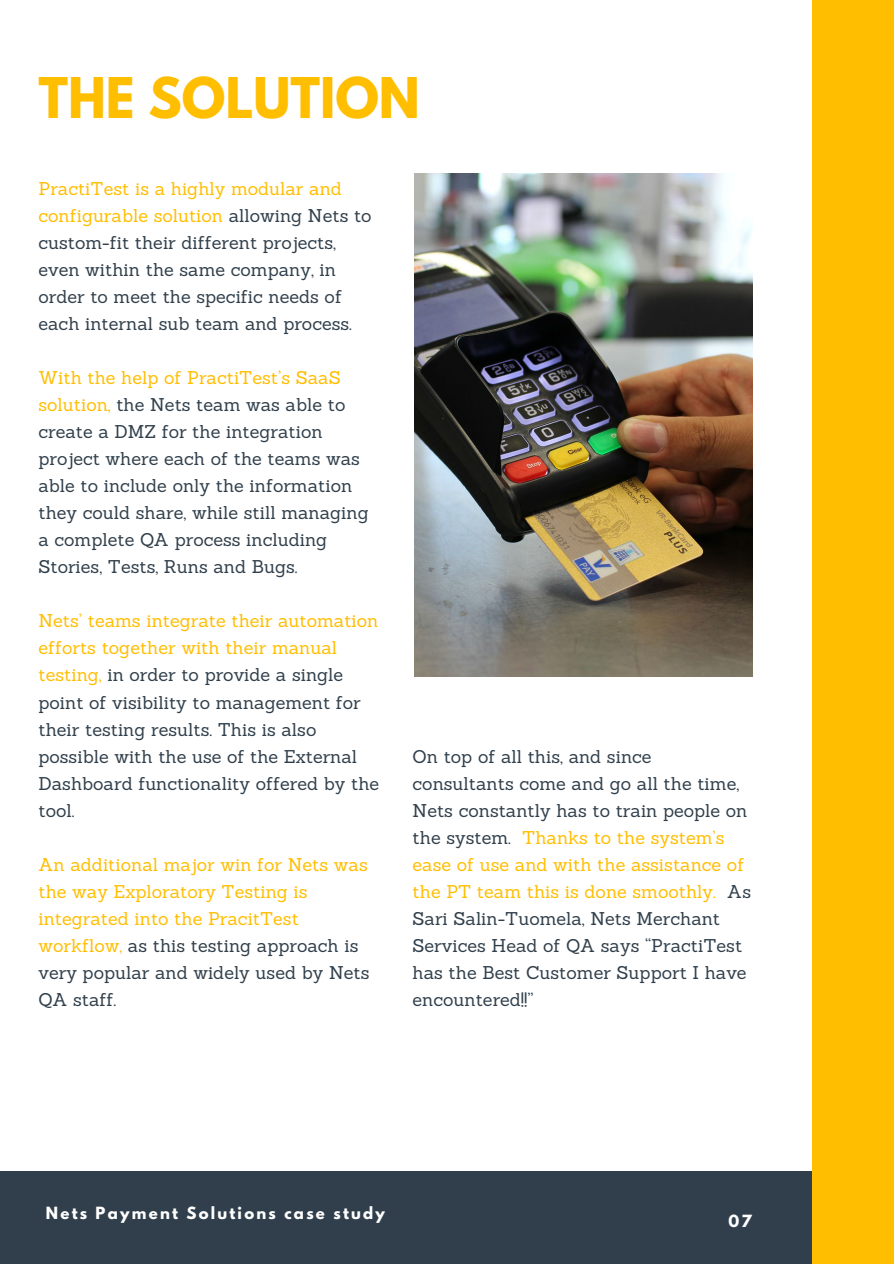
<style>
.page{position:relative;width:894px;height:1264px;background:#fff}
.page>*{position:absolute;margin:0;border:0;box-sizing:border-box;transform-origin:0 0}
.t1{font:700 49.65px "League Spartan";color:#ffbe00}
.t2{font:18px/27px "Sanchez";color:#303f4b}
.t3{font:18px/27px "Sanchez";color:#ffbe00}
.t4{font:700 14.85px "League Spartan";letter-spacing:.15em;color:#fff}
.s1{color:#ffbe00}
.s2{color:#303f4b}
</style>
<div class="page">
<div style="left:0;top:1171px;width:893px;height:92px;background:#303f4b"></div>
<div style="left:811px;top:0;width:82px;height:1263px;background:#ffbe00"></div>
<img style="left:414px;top:174px;width:338px;height:502px">
<h1 class="t1" style="left:38px;top:73px;width:383px">THE SOLUTION</h1>
<p class="t2" style="left:38px;top:175px;width:334px"><span class="s1">PractiTest is a highly modular and configurable solution</span> allowing Nets to custom-fit their different projects, even within the same company, in order to meet the specific needs of each internal sub team and process.</p>
<p class="t2" style="left:38px;top:364px;width:332px"><span class="s1">With the help of PractiTest’s SaaS solution,</span> the Nets team was able to create a DMZ for the integration project where each of the teams was able to include only the information they could share, while still managing a complete QA process including Stories, Tests, Runs and Bugs.</p>
<p class="t2" style="left:38px;top:607px;width:342px"><span class="s1">Nets’ teams integrate their automation efforts together with their manual testing,</span> in order to provide a single point of visibility to management for their testing results. This is also possible with the use of the External Dashboard functionality offered by the tool.</p>
<p class="t3" style="left:38px;top:850px;width:332px">An additional major win for Nets was the way Exploratory Testing is integrated into the PracitTest workflow, <span class="s2">as this testing approach is very popular and widely used by Nets<br>QA staff.</span></p>
<p class="t2" style="left:412px;top:742px;width:340px">On top of all this, and since consultants come and go all the time, Nets constantly has to train people on the system. <span class="s1">Thanks to the system’s ease of use and with the assistance of the PT team this is done smoothly.</span> As Sari Salin-Tuomela, Nets Merchant Services Head of QA says “PractiTest has the Best Customer Support I have encountered!!”</p>
<p class="t4" style="left:46px;top:1205px;width:340px">Nets Payment Solutions case study</p>
<p class="t4" style="left:728px;top:1213px;width:25px">07</p>
</div>
